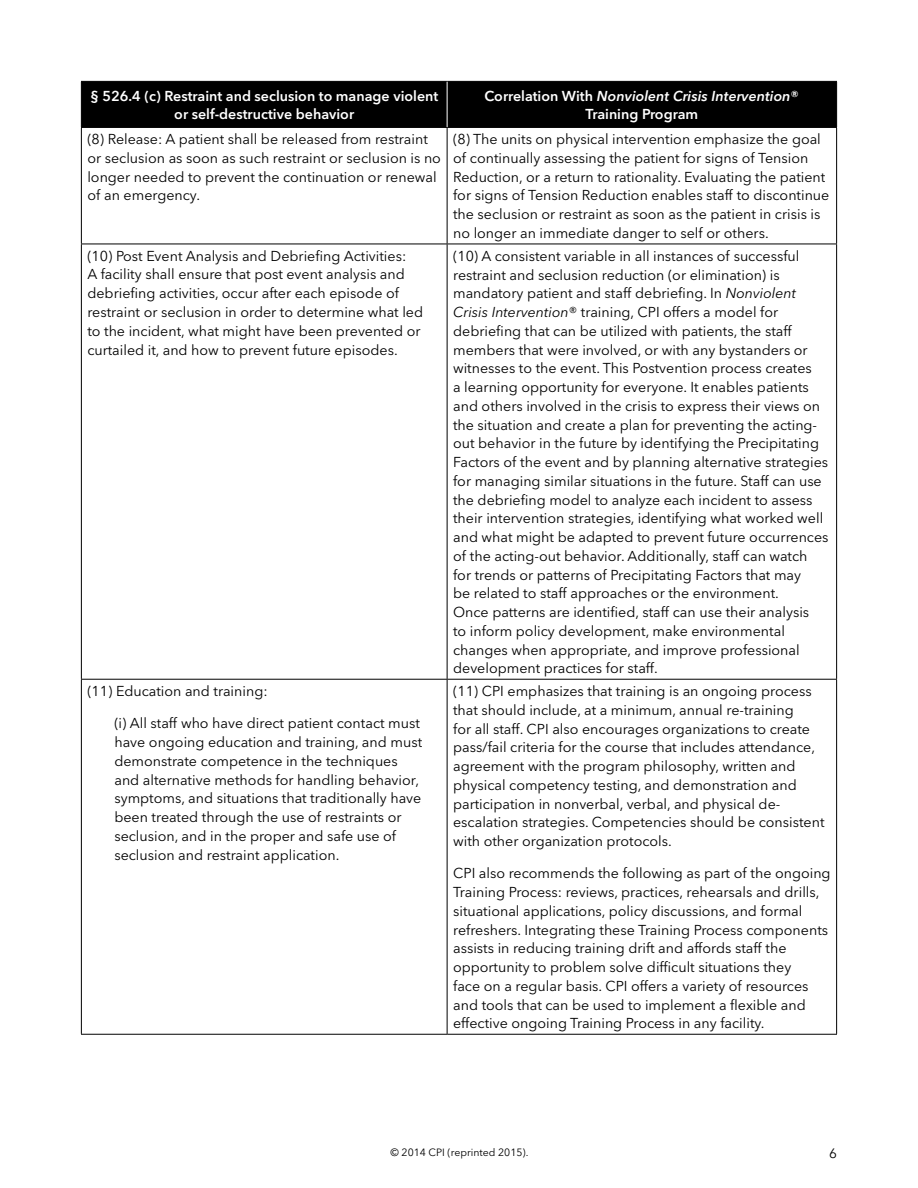
<style>
.page{position:relative;width:918px;height:1188px;background:#fff}
.page>*{position:absolute;margin:0;border:0;box-sizing:border-box;transform-origin:0 0}
.t1{font:14.25px/18.8px "Avenir Next LT Pro";color:#000}
.t2{font:600 14.25px/18px "Avenir Next LT Pro";color:#fff;text-align:center}
.t3{font:13.5px "Avenir Next LT Pro";color:#000}
.t4{font:10.5px "Avenir Next LT Pro";color:#000}
.s1{font-style:italic}
</style>
<div class="page">
<div style="left:82px;top:82px;width:754px;height:45px;background:#000"></div>
<hr style="left:81px;top:81px;width:366px;height:1px;background:#000">
<hr style="left:81px;top:82px;width:1px;height:45px;background:#000">
<hr style="left:447px;top:81px;width:390px;height:1px;background:#000">
<hr style="left:836px;top:82px;width:1px;height:45px;background:#000">
<hr style="left:81px;top:127px;width:366px;height:1px;background:#000">
<hr style="left:81px;top:128px;width:1px;height:116px;background:#000">
<hr style="left:447px;top:127px;width:390px;height:1px;background:#000">
<hr style="left:447px;top:128px;width:1px;height:116px;background:#000">
<hr style="left:836px;top:128px;width:1px;height:116px;background:#000">
<hr style="left:81px;top:244px;width:366px;height:1px;background:#000">
<hr style="left:81px;top:244px;width:1px;height:435px;background:#000">
<hr style="left:447px;top:244px;width:390px;height:1px;background:#000">
<hr style="left:447px;top:244px;width:1px;height:435px;background:#000">
<hr style="left:836px;top:244px;width:1px;height:435px;background:#000">
<hr style="left:81px;top:679px;width:366px;height:1px;background:#000">
<hr style="left:81px;top:680px;width:1px;height:354px;background:#000">
<hr style="left:447px;top:679px;width:390px;height:1px;background:#000">
<hr style="left:447px;top:680px;width:1px;height:354px;background:#000">
<hr style="left:836px;top:680px;width:1px;height:354px;background:#000">
<hr style="left:81px;top:1034px;width:366px;height:1px;background:#000">
<hr style="left:447px;top:1034px;width:390px;height:1px;background:#000">
<hr style="left:447px;top:82px;width:1px;height:45px;background:#fff">
<p class="t2" style="left:90px;top:87px;width:350px">§ 526.4 (c) Restraint and seclusion to manage violent or self-destructive behavior</p>
<p class="t2" style="left:485px;top:87px;width:316px">Correlation With <span class="s1">Nonviolent Crisis Intervention</span>®<br>Training Program</p>
<p class="t1" style="left:87px;top:130px;width:355px">(8) Release: A patient shall be released from restraint or seclusion as soon as such restraint or seclusion is no longer needed to prevent the continuation or renewal of an emergency.</p>
<p class="t1" style="left:453px;top:130px;width:378px">(8) The units on physical intervention emphasize the goal of continually assessing the patient for signs of Tension Reduction, or a return to rationality. Evaluating the patient for signs of Tension Reduction enables staff to discontinue the seclusion or restraint as soon as the patient in crisis is no longer an immediate danger to self or others.</p>
<p class="t1" style="left:87px;top:246px;width:337px">(10) Post Event Analysis and Debriefing Activities:<br>A facility shall ensure that post event analysis and debriefing activities, occur after each episode of restraint or seclusion in order to determine what led to the incident, what might have been prevented or curtailed it, and how to prevent future episodes.</p>
<p class="t1" style="left:453px;top:246px;width:377px">(10) A consistent variable in all instances of successful restraint and seclusion reduction (or elimination) is mandatory patient and staff debriefing. In <span class="s1">Nonviolent Crisis Intervention</span>® training, CPI offers a model for debriefing that can be utilized with patients, the staff members that were involved, or with any bystanders or witnesses to the event. This Postvention process creates<br>a learning opportunity for everyone. It enables patients and others involved in the crisis to express their views on the situation and create a plan for preventing the acting&shy;out behavior in the future by identifying the Precipitating Factors of the event and by planning alternative strategies for managing similar situations in the future. Staff can use the debriefing model to analyze each incident to assess their intervention strategies, identifying what worked well and what might be adapted to prevent future occurrences of the acting-out behavior. Additionally, staff can watch for trends or patterns of Precipitating Factors that may<br>be related to staff approaches or the environment.<br>Once patterns are identified, staff can use their analysis<br>to inform policy development, make environmental changes when appropriate, and improve professional development practices for staff.</p>
<p class="t1" style="left:87px;top:682px;width:182px">(11) Education and training:</p>
<p class="t1" style="left:114px;top:714px;width:309px">(i) All staff who have direct patient contact must have ongoing education and training, and must demonstrate competence in the techniques and alternative methods for handling behavior, symptoms, and situations that traditionally have been treated through the use of restraints or seclusion, and in the proper and safe use of seclusion and restraint application.</p>
<p class="t1" style="left:453px;top:682px;width:373px">(11) CPI emphasizes that training is an ongoing process that should include, at a minimum, annual re-training<br>for all staff. CPI also encourages organizations to create pass/fail criteria for the course that includes attendance, agreement with the program philosophy, written and physical competency testing, and demonstration and participation in nonverbal, verbal, and physical de&shy;escalation strategies. Competencies should be consistent with other organization protocols.</p>
<p class="t1" style="left:453px;top:864px;width:379px">CPI also recommends the following as part of the ongoing Training Process: reviews, practices, rehearsals and drills, situational applications, policy discussions, and formal refreshers. Integrating these Training Process components assists in reducing training drift and affords staff the opportunity to problem solve difficult situations they<br>face on a regular basis. CPI offers a variety of resources and tools that can be used to implement a flexible and effective ongoing Training Process in any facility.</p>
<p class="t4" style="left:391px;top:1146px;width:139px">© 2014 CPI (reprinted 2015).</p>
<p class="t3" style="left:829px;top:1145px;width:9px">6</p>
</div>
